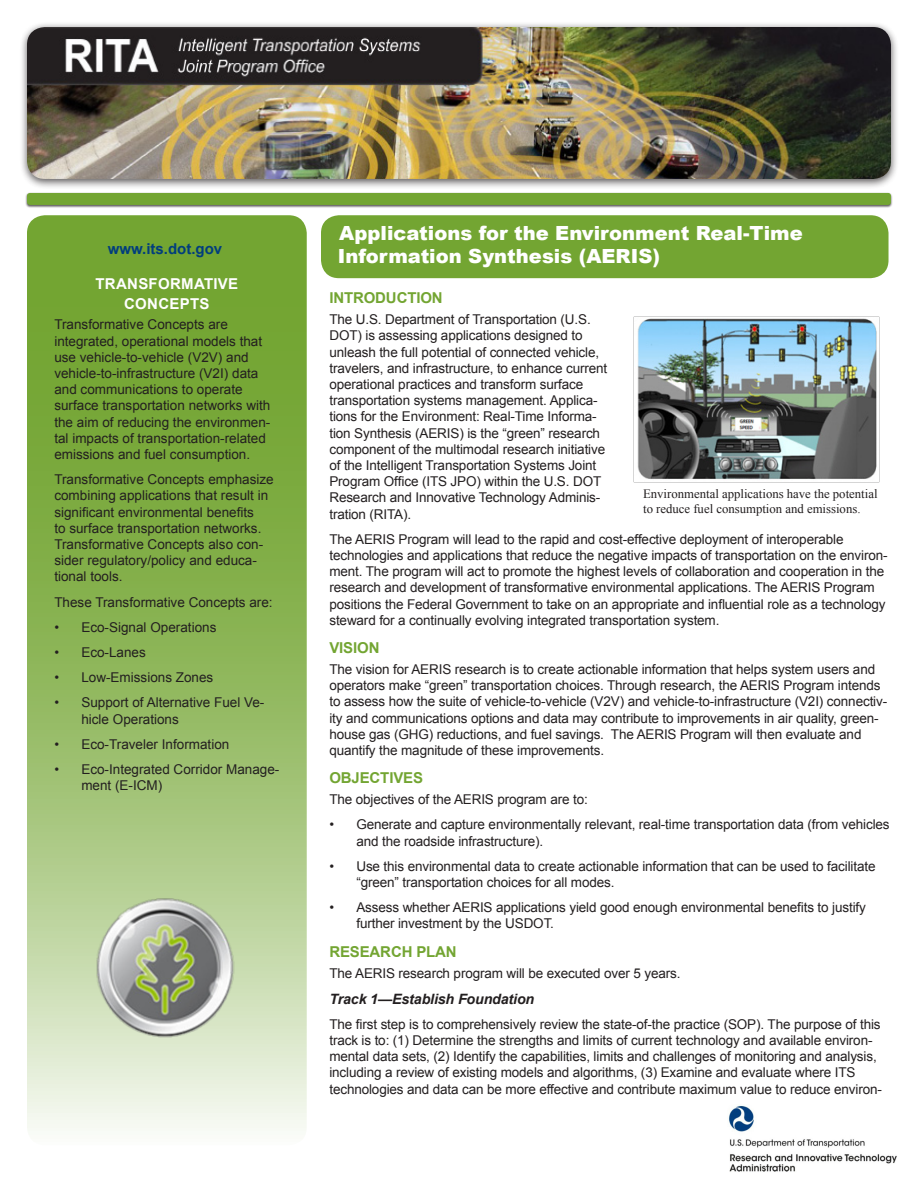
<style>
.page{position:relative;width:918px;height:1188px;background:#fff}
.page>*{position:absolute;margin:0;border:0;box-sizing:border-box;transform-origin:0 0}
.t1{font:900 19.5px/23.4px "Arial";color:#fff}
.Heading_1{font:700 15px "Arial";letter-spacing:-.01em;color:#73a532}
.Heading_1-2{font:700 15px/19.5px "Arial";letter-spacing:.02em;color:#fff;text-align:center}
.t2{font:700 15px "Arial";color:#013d7d}
.Heading_2{font:italic 700 14.25px "Arial";letter-spacing:-.01em;color:#231f20}
.Body{font:13.5px/16.2px "Arial";letter-spacing:-.01em;color:#231f20}
.Caption_Text{font:12.75px/15.3px "Times New Roman";color:#221e1f}
</style>
<div class="page">
<svg style="left:27px;top:215px;width:280px;height:930px;background:#97bc68"></svg>
<div style="left:321px;top:215px;width:568px;height:63px;background:#73a532;border-radius:18px"></div>
<img style="left:728px;top:1105px;width:169px;height:67px">
<div style="left:19px;top:21px;width:880px;height:169px;background:#231f20;opacity:.75"></div>
<img style="left:27px;top:27px;width:864px;height:152px">
<div style="left:25px;top:193px;width:868px;height:16px;background:#231f20;opacity:.75"></div>
<div style="left:27px;top:193px;width:864px;height:12px;background:#73a532;border-radius:3px"></div>
<img style="left:634px;top:316px;width:245px;height:163px">
<img style="left:67px;top:889px;width:198px;height:153px">
<p class="t2" style="left:108px;top:239px;width:116px">www.its.dot.gov</p>
<p class="Heading_1-2" style="left:95px;top:275px;width:144px">TRANSFORMATIVE<br>CONCEPTS</p>
<p class="Body" style="left:54px;top:317px;width:218px">Transformative Concepts are integrated, operational models that use vehicle-to-vehicle (V2V) and vehicle-to-infrastructure (V2I) data and communications to operate surface transportation networks with the aim of reducing the environmen&shy;tal impacts of transportation-related emissions and fuel consumption.</p>
<p class="Body" style="left:54px;top:471px;width:221px">Transformative Concepts emphasize combining applications that result in significant environmental benefits<br>to surface transportation networks.<br>Transformative Concepts also con&shy;sider regulatory/policy and educa&shy;tional tools.</p>
<p class="Body" style="left:54px;top:594px;width:220px">These Transformative Concepts are:</p>
<p class="Body" style="left:54px;top:619px;width:164px">• Eco-Signal Operations</p>
<p class="Body" style="left:54px;top:644px;width:93px">• Eco-Lanes</p>
<p class="Body" style="left:54px;top:669px;width:161px">• Low-Emissions Zones</p>
<p class="Body" style="left:81px;top:695px;width:185px;text-indent:-27px">• Support of Alternative Fuel Ve&shy;hicle Operations</p>
<p class="Body" style="left:54px;top:736px;width:177px">• Eco-Traveler Information</p>
<p class="Body" style="left:81px;top:761px;width:199px;text-indent:-27px">• Eco-Integrated Corridor Manage&shy;ment (E-ICM)</p>
<p class="t1" style="left:338px;top:220px;width:466px">Applications for the Environment Real-Time<br>Information Synthesis (AERIS)</p>
<p class="Heading_1" style="left:329px;top:288px;width:115px">INTRODUCTION</p>
<p class="Body" style="left:329px;top:311px;width:279px">The U.S. Department of Transportation (U.S.<br>DOT) is assessing applications designed to unleash the full potential of connected vehicle, travelers, and infrastructure, to enhance current operational practices and transform surface transportation systems management. Applica&shy;tions for the Environment: Real-Time Informa&shy;tion Synthesis (AERIS) is the “green” research component of the multimodal research initiative of the Intelligent Transportation Systems Joint Program Office (ITS JPO) within the U.S. DOT Research and Innovative Technology Adminis&shy;tration (RITA).</p>
<p class="Body" style="left:329px;top:531px;width:560px">The AERIS Program will lead to the rapid and cost-effective deployment of interoperable technologies and applications that reduce the negative impacts of transportation on the environ&shy;ment. The program will act to promote the highest levels of collaboration and cooperation in the research and development of transformative environmental applications. The AERIS Program positions the Federal Government to take on an appropriate and influential role as a technology steward for a continually evolving integrated transportation system.</p>
<p class="Heading_1" style="left:329px;top:638px;width:52px">VISION</p>
<p class="Body" style="left:329px;top:661px;width:559px">The vision for AERIS research is to create actionable information that helps system users and operators make “green” transportation choices. Through research, the AERIS Program intends to assess how the suite of vehicle-to-vehicle (V2V) and vehicle-to-infrastructure (V2I) connectiv&shy;ity and communications options and data may contribute to improvements in air quality, green&shy;house gas (GHG) reductions, and fuel savings. The AERIS Program will then evaluate and quantify the magnitude of these improvements.</p>
<p class="Heading_1" style="left:329px;top:768px;width:95px">OBJECTIVES</p>
<p class="Body" style="left:329px;top:791px;width:260px">The objectives of the AERIS program are to:</p>
<p class="Body" style="left:356px;top:817px;width:535px;text-indent:-27px">• Generate and capture environmentally relevant, real-time transportation data (from vehicles and the roadside infrastructure).</p>
<p class="Body" style="left:356px;top:858px;width:521px;text-indent:-27px">• Use this environmental data to create actionable information that can be used to facilitate “green” transportation choices for all modes.</p>
<p class="Body" style="left:356px;top:899px;width:511px;text-indent:-27px">• Assess whether AERIS applications yield good enough environmental benefits to justify further investment by the USDOT.</p>
<p class="Heading_1" style="left:329px;top:942px;width:129px">RESEARCH PLAN</p>
<p class="Body" style="left:329px;top:965px;width:353px">The AERIS research program will be executed over 5 years.</p>
<p class="Heading_2" style="left:329px;top:989px;width:206px">Track 1—Establish Foundation</p>
<p class="Body" style="left:329px;top:1016px;width:554px">The first step is to comprehensively review the state-of-the practice (SOP). The purpose of this track is to: (1) Determine the strengths and limits of current technology and available environ&shy;mental data sets, (2) Identify the capabilities, limits and challenges of monitoring and analysis, including a review of existing models and algorithms, (3) Examine and evaluate where ITS technologies and data can be more effective and contribute maximum value to reduce environ-</p>
<p class="Caption_Text" style="left:643px;top:486px;width:236px">Environmental applications have the potential to reduce fuel consumption and emissions.</p>
</div>
